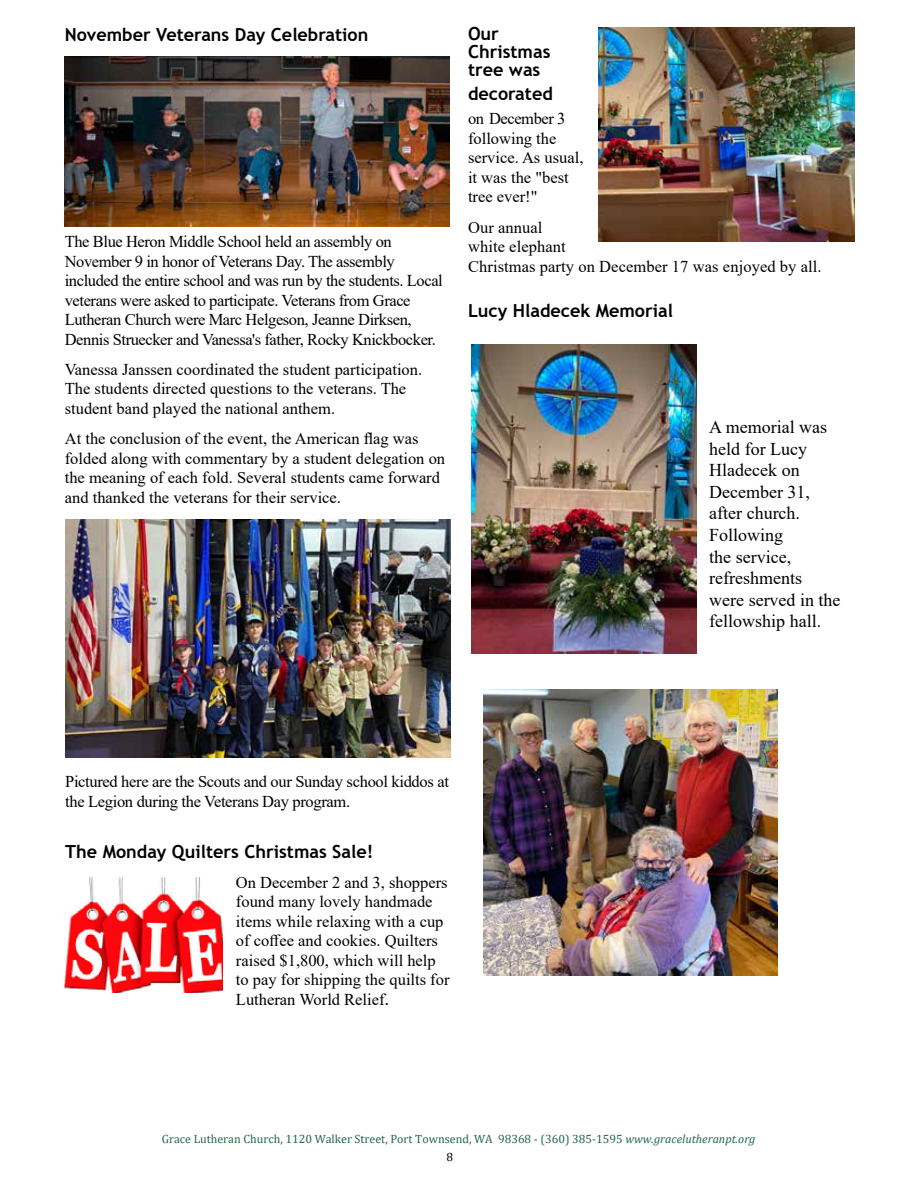
<style>
.page{position:relative;width:918px;height:1188px;background:#fff}
.page>*{position:absolute;margin:0;border:0;box-sizing:border-box;transform-origin:0 0}
.t1{font:18px/21.6px "Times New Roman";color:#000}
.t2{font:700 18px/18px "Trebuchet MS";color:#000}
.t3{font:16.5px/19.5px "Times New Roman";color:#000}
.t4{font:16.5px/19.5px "Times New Roman";letter-spacing:-.025em;color:#000}
.t5{font:16.5px/19.5px "Times New Roman";letter-spacing:-.02em;color:#000}
.t6{font:12px/18px "Cambria";color:#226947}
.s1{font-size:19.5px}
.s2{font-style:italic}
.s3{color:#000}
</style>
<div class="page">
<img style="left:599px;top:27px;width:256px;height:214px">
<img style="left:64px;top:57px;width:386px;height:169px">
<img style="left:65px;top:519px;width:385px;height:239px">
<img style="left:471px;top:344px;width:225px;height:309px">
<img style="left:484px;top:690px;width:294px;height:285px">
<img style="left:65px;top:878px;width:157px;height:114px">
<p class="t2" style="left:65px;top:26px;width:305px">November Veterans Day Celebration</p>
<p class="t4" style="left:65px;top:231px;width:380px">The Blue Heron Middle School held an assembly on November 9 in honor of Veterans Day. The assembly included the entire school and was run by the students. Local veterans were asked to participate. Veterans from Grace Lutheran Church were Marc Helgeson, Jeanne Dirksen, Dennis Struecker and Vanessa's father, Rocky Knickbocker.</p>
<p class="t3" style="left:65px;top:359px;width:359px">Vanessa Janssen coordinated the student participation.<br>The students directed questions to the veterans. The student band played the national anthem.</p>
<p class="t3" style="left:65px;top:428px;width:382px">At the conclusion of the event, the American flag was folded along with commentary by a student delegation on the meaning of each fold. Several students came forward and thanked the veterans for their service.</p>
<p class="t2" style="left:468px;top:25px;width:84px">Our<br>Christmas tree was</p>
<p class="t2" style="left:468px;top:85px;width:86px">decorated</p>
<p class="t3" style="left:468px;top:108px;width:117px">on December 3 following the service. As usual, it was the "best tree ever!"</p>
<p class="t3" style="left:468px;top:217px;width:355px">Our annual<br>white elephant<br>Christmas party on December 17 was enjoyed by all.</p>
<p class="t2" style="left:468px;top:301px;width:207px">Lucy Hladecek Memorial</p>
<p class="t1" style="left:709px;top:416px;width:133px">A memorial was held for Lucy<br>Hladecek on<br>December 31, after church.<br>Following<br>the service, refreshments were served in the fellowship hall.</p>
<p class="t5" style="left:65px;top:772px;width:385px">Pictured here are the Scouts and our Sunday school kiddos at the Legion during the Veterans Day program.</p>
<p class="t2" style="left:65px;top:842px;width:310px">The Monday Quilters Christmas Sale!</p>
<p class="t3" style="left:236px;top:872px;width:215px">On December 2 and 3, shoppers found many lovely handmade items while relaxing with a cup of coffee and cookies. Quilters raised $1,800, which will help to pay for shipping the quilts for<br>Lutheran World Relief<span class="s1">.</span></p>
<p class="t6" style="left:447px;top:1130px;width:310px;text-indent:-285px">Grace Lutheran Church, 1120 Walker Street, Port Townsend, WA 98368 - (360) 385-1595 <span class="s2">www.gracelutheranpt.org<br></span><span class="s3">8</span></p>
</div>
